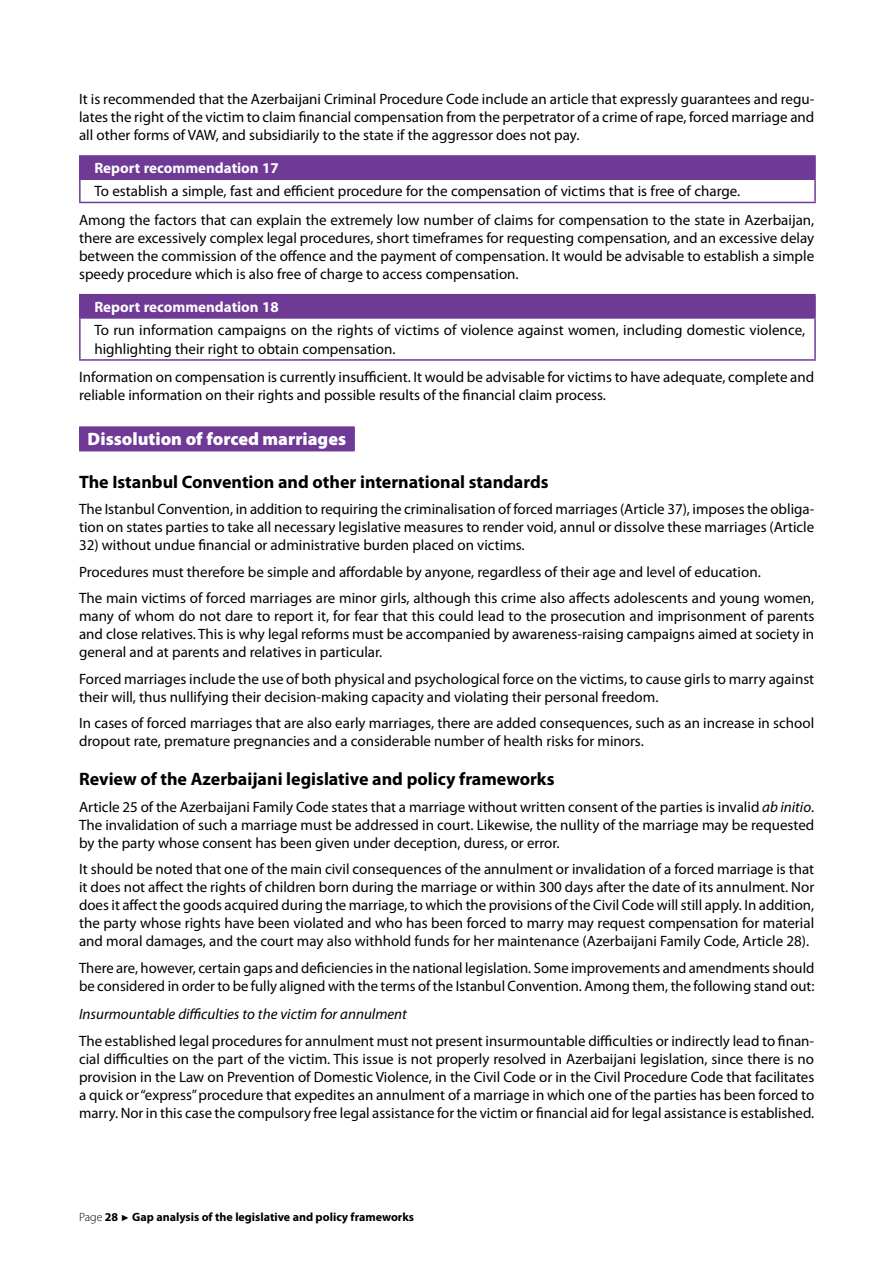
<style>
.page{position:relative;width:893px;height:1263px;background:#fff}
.page>*{position:absolute;margin:0;border:0;box-sizing:border-box;transform-origin:0 0}
.t1{font:700 18px "Myriad Pro";color:#000}
.t2{font:900 18px "Myriad Pro";color:#fff}
.t3{font:15px/18px "Myriad Pro";color:#000}
.t4{font:italic 15px "Myriad Pro";color:#000}
.t5{font:700 15px "Myriad Pro";color:#fff}
.t6{font:700 12px "Myriad Pro";color:#000}
.s1{font-style:italic}
.s2{font-weight:300}
.s3{font-family:"Arial";font-weight:400;font-size:9px}
</style>
<div class="page">
<div style="left:79px;top:427px;width:276px;height:24px;background:#6f3996"></div>
<div style="left:79px;top:426px;width:276px;height:24px;background:#6f3996"></div>
<div style="left:80px;top:156px;width:735px;height:23px;background:#6f3996"></div>
<hr style="left:79px;top:155px;width:737px;height:2px;background:#6f3996">
<hr style="left:79px;top:157px;width:2px;height:21px;background:#6f3996">
<hr style="left:814px;top:157px;width:2px;height:21px;background:#6f3996">
<hr style="left:79px;top:178px;width:737px;height:2px;background:#6f3996">
<hr style="left:79px;top:180px;width:2px;height:22px;background:#6f3996">
<hr style="left:814px;top:180px;width:2px;height:22px;background:#6f3996">
<hr style="left:79px;top:202px;width:737px;height:1px;background:#6f3996">
<div style="left:80px;top:295px;width:735px;height:23px;background:#6f3996"></div>
<hr style="left:79px;top:294px;width:737px;height:1px;background:#6f3996">
<hr style="left:79px;top:295px;width:2px;height:22px;background:#6f3996">
<hr style="left:814px;top:295px;width:2px;height:22px;background:#6f3996">
<hr style="left:79px;top:317px;width:737px;height:2px;background:#6f3996">
<hr style="left:79px;top:319px;width:2px;height:40px;background:#6f3996">
<hr style="left:814px;top:319px;width:2px;height:40px;background:#6f3996">
<hr style="left:79px;top:359px;width:737px;height:2px;background:#6f3996">
<p class="t3" style="left:79px;top:90px;width:737px;text-align:justify">It is recommended that the Azerbaijani Criminal Procedure Code include an article that expressly guarantees and regu&shy;lates the right of the victim to claim financial compensation from the perpetrator of a crime of rape, forced marriage and all other forms of VAW, and subsidiarily to the state if the aggressor does not pay.</p>
<p class="t5" style="left:94px;top:158px;width:186px">Report recommendation 17</p>
<p class="t3" style="left:79px;top:177px;width:737px;line-height:28px;text-indent:15px">To establish a simple, fast and efficient procedure for the compensation of victims that is free of charge.<br>Among the factors that can explain the extremely low number of claims for compensation to the state in Azerbaijan,</p>
<p class="t3" style="left:79px;top:228px;width:737px;text-align:justify">there are excessively complex legal procedures, short timeframes for requesting compensation, and an excessive delay between the commission of the offence and the payment of compensation. It would be advisable to establish a simple speedy procedure which is also free of charge to access compensation.</p>
<p class="t5" style="left:94px;top:297px;width:186px">Report recommendation 18</p>
<p class="t3" style="left:94px;top:321px;width:712px;line-height:18.8px">To run information campaigns on the rights of victims of violence against women, including domestic violence, highlighting their right to obtain compensation.</p>
<p class="t3" style="left:79px;top:368px;width:737px">Information on compensation is currently insufficient. It would be advisable for victims to have adequate, complete and reliable information on their rights and possible results of the financial claim process.</p>
<p class="t2" style="left:88px;top:427px;width:260px">Dissolution of forced marriages</p>
<p class="t1" style="left:79px;top:470px;width:471px">The Istanbul Convention and other international standards</p>
<p class="t3" style="left:79px;top:500px;width:737px">The Istanbul Convention, in addition to requiring the criminalisation of forced marriages (Article 37), imposes the obliga&shy;tion on states parties to take all necessary legislative measures to render void, annul or dissolve these marriages (Article</p>
<p class="t3" style="left:79px;top:532px;width:737px;line-height:26.5px">32) without undue financial or administrative burden placed on victims.<br>Procedures must therefore be simple and affordable by anyone, regardless of their age and level of education.<br>The main victims of forced marriages are minor girls, although this crime also affects adolescents and young women,</p>
<p class="t3" style="left:79px;top:607px;width:737px;text-align:justify">many of whom do not dare to report it, for fear that this could lead to the prosecution and imprisonment of parents and close relatives. This is why legal reforms must be accompanied by awareness-raising campaigns aimed at society in general and at parents and relatives in particular.</p>
<p class="t3" style="left:79px;top:670px;width:737px">Forced marriages include the use of both physical and psychological force on the victims, to cause girls to marry against their will, thus nullifying their decision-making capacity and violating their personal freedom.</p>
<p class="t3" style="left:79px;top:714px;width:737px">In cases of forced marriages that are also early marriages, there are added consequences, such as an increase in school dropout rate, premature pregnancies and a considerable number of health risks for minors.</p>
<p class="t1" style="left:79px;top:767px;width:477px">Review of the Azerbaijani legislative and policy frameworks</p>
<p class="t3" style="left:79px;top:797px;width:737px;text-align:justify">Article 25 of the Azerbaijani Family Code states that a marriage without written consent of the parties is invalid <span class="s1">ab initio</span>.<br>The invalidation of such a marriage must be addressed in court. Likewise, the nullity of the marriage may be requested by the party whose consent has been given under deception, duress, or error.</p>
<p class="t3" style="left:79px;top:860px;width:737px;text-align:justify">It should be noted that one of the main civil consequences of the annulment or invalidation of a forced marriage is that it does not affect the rights of children born during the marriage or within 300 days after the date of its annulment. Nor does it affect the goods acquired during the marriage, to which the provisions of the Civil Code will still apply. In addition, the party whose rights have been violated and who has been forced to marry may request compensation for material and moral damages, and the court may also withhold funds for her maintenance (Azerbaijani Family Code, Article 28).</p>
<p class="t3" style="left:79px;top:958px;width:737px">There are, however, certain gaps and deficiencies in the national legislation. Some improvements and amendments should be considered in order to be fully aligned with the terms of the Istanbul Convention. Among them, the following stand out:</p>
<p class="t4" style="left:79px;top:1004px;width:329px">Insurmountable difficulties to the victim for annulment</p>
<p class="t3" style="left:79px;top:1032px;width:737px;text-align:justify">The established legal procedures for annulment must not present insurmountable difficulties or indirectly lead to finan&shy;cial difficulties on the part of the victim. This issue is not properly resolved in Azerbaijani legislation, since there is no provision in the Law on Prevention of Domestic Violence, in the Civil Code or in the Civil Procedure Code that facilitates a quick or “express” procedure that expedites an annulment of a marriage in which one of the parties has been forced to marry. Nor in this case the compulsory free legal assistance for the victim or financial aid for legal assistance is established.</p>
<p class="t6" style="left:79px;top:1209px;width:337px"><span class="s2">Page</span> 28 <span class="s3">►</span> Gap analysis of the legislative and policy frameworks</p>
</div>
